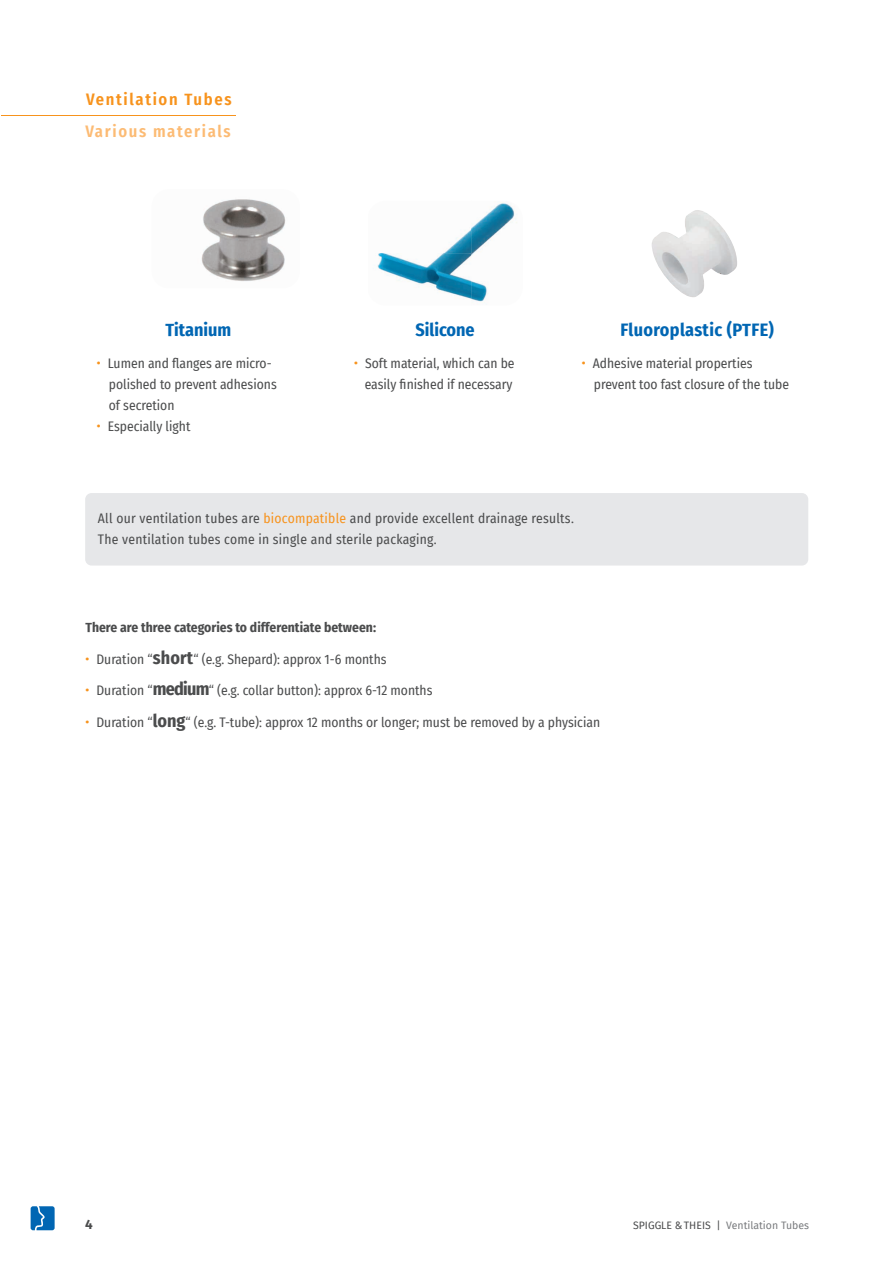
<style>
.page{position:relative;width:893px;height:1263px;background:#fff}
.page>*{position:absolute;margin:0;border:0;box-sizing:border-box;transform-origin:0 0}
.t1{font:700 18px "Fira Sans Condensed";letter-spacing:.02em;color:#0166b3}
.t2{font:700 18px "Fira Sans Condensed";color:#0166b3}
.t3{font:600 16.5px "Fira Sans Condensed";letter-spacing:.1em;color:#fcbb74}
.t4{font:600 16.5px "Fira Sans Condensed";letter-spacing:.1em;color:#f7931d}
.t5{font:13.5px/21px "Fira Sans Condensed";color:#4b4c4d;text-align:right}
.t6{font:13.5px/21px "Fira Sans Condensed";letter-spacing:.02em;color:#4b4c4d}
.t7{font:700 13.5px "Fira Sans Condensed";color:#4b4c4d}
.t8{font:700 13.5px "Fira Sans";color:#4b4c4d}
.t9{font:10.5px "Fira Sans";color:#797b7e}
.s1{font-weight:700;font-size:16.5px;color:#f7931d}
.s2{color:#f7931d}
.s3{font-weight:700;font-size:18px}
.s4{color:#4b4c4d}
</style>
<div class="page">
<div style="left:85px;top:493px;width:723px;height:72px;background:#e6e7e9;border-radius:6px"></div>
<img style="left:201px;top:199px;width:85px;height:82px">
<img style="left:652px;top:210px;width:85px;height:87px">
<img style="left:377px;top:202px;width:140px;height:100px">
<svg style="left:31px;top:1206px;width:24px;height:24px"></svg>
<hr style="left:1px;top:116px;width:235px;height:1px;background:#f7931d">
<p class="t4" style="left:86px;top:86px;width:147px">Ventilation Tubes</p>
<p class="t3" style="left:85px;top:117px;width:147px">Various materials</p>
<h1 class="t2" style="left:165px;top:315px;width:67px">Titanium</h1>
<p class="t5" style="left:97px;top:352px;width:176px"><span class="s1">·</span> Lumen and flanges are micro-</p>
<p class="t5" style="left:109px;top:373px;width:169px">polished to prevent adhesions</p>
<p class="t5" style="left:109px;top:394px;width:67px">of secretion</p>
<p class="t5" style="left:97px;top:415px;width:95px"><span class="s1">·</span> Especially light</p>
<h1 class="t2" style="left:415px;top:315px;width:61px">Silicone</h1>
<p class="t5" style="left:354px;top:352px;width:162px"><span class="s1">·</span> Soft material, which can be easily finished if necessary</p>
<h1 class="t1" style="left:620px;top:315px;width:155px">Fluoroplastic (PTFE)</h1>
<p class="t5" style="left:594px;top:352px;width:197px;text-align:left;text-indent:-12px"><span class="s1">·</span> Adhesive material properties prevent too fast closure of the tube</p>
<p class="t6" style="left:98px;top:507px;width:477px">All our ventilation tubes are <span class="s2">biocompatible</span> and provide excellent drainage results.<br>The ventilation tubes come in single and sterile packaging.</p>
<p class="t7" style="left:85px;top:616px;width:292px">There are three categories to differentiate between:</p>
<p class="t5" style="left:85px;top:648px;width:303px"><span class="s1">·</span> Duration “<span class="s3">short</span>“ (e.g. Shepard): approx 1-6 months</p>
<p class="t5" style="left:85px;top:680px;width:348px"><span class="s1">·</span> Duration “<span class="s3">medium</span>“ (e.g. collar button): approx 6-12 months</p>
<p class="t5" style="left:85px;top:711px;width:516px"><span class="s1">·</span> Duration “<span class="s3">long</span>“ (e.g. T-tube): approx 12 months or longer; must be removed by a physician</p>
<p class="t8" style="left:85px;top:1212px;width:9px">4</p>
<p class="t9" style="left:633px;top:1217px;width:177px"><span class="s4">SPIGGLE &amp; THEIS |</span> Ventilation Tubes</p>
</div>
